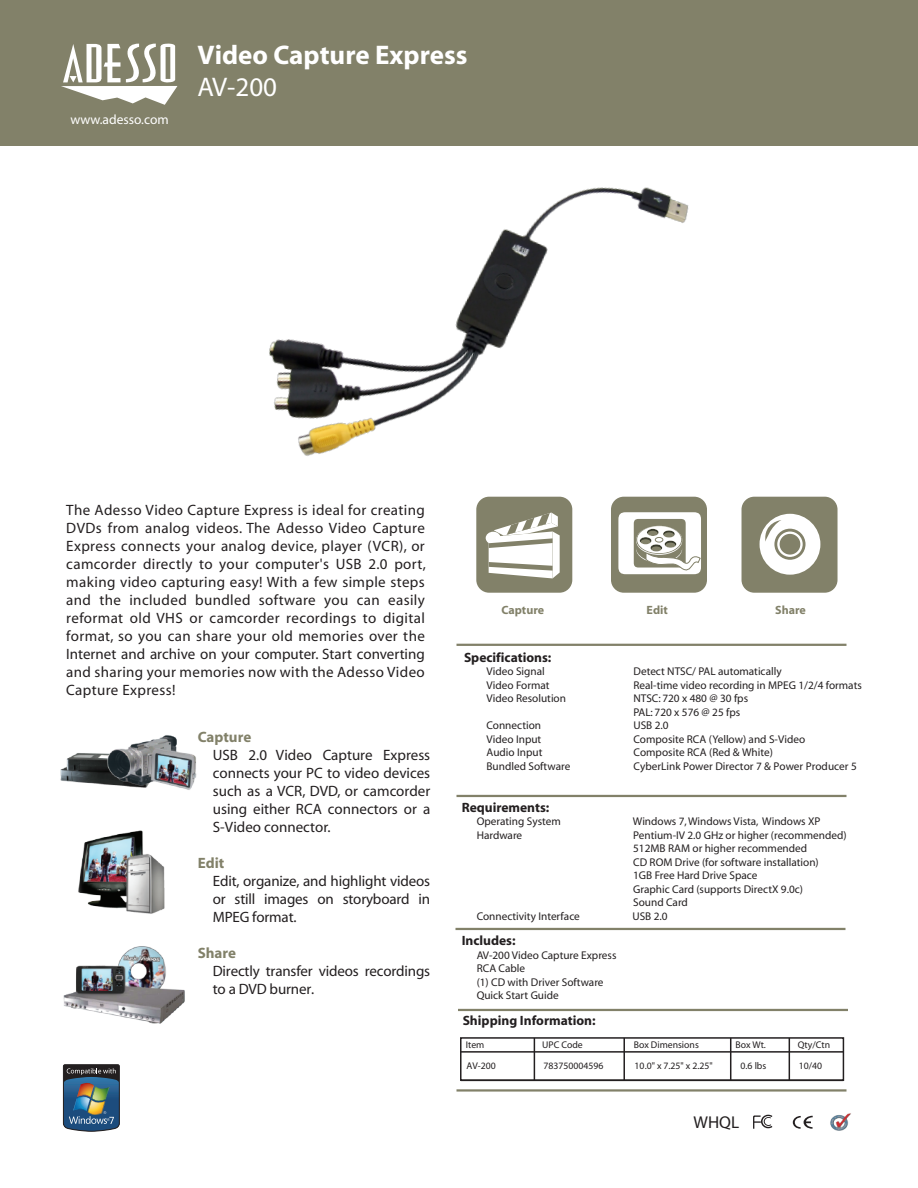
<style>
.page{position:relative;width:918px;height:1188px;background:#fff}
.page>*{position:absolute;margin:0;border:0;box-sizing:border-box;transform-origin:0 0}
.t1{font:700 27px "Myriad";color:#fff}
.t2{font:27px "Myriad";color:#fff}
.t3{font:17.1px "Myriad";color:#231f20}
.t4{font:15px/18px "Myriad";letter-spacing:-.005em;color:#231f20;text-align:justify}
.t5{font:700 15px "Myriad";color:#828169}
.t6{font:700 13.5px "Myriad";color:#231f20}
.t7{font:13.5px "Myriad";color:#fff}
.t8{font:700 12px "Myriad";color:#828169}
.t9{font:11.25px/13.5px "Myriad";color:#231f20}
.t10{font:9.75px "Myriad";color:#231f20}
</style>
<div class="page">
<div style="left:476px;top:497px;width:96px;height:96px;background:#828169;border-radius:13px"></div>
<div style="left:0;top:0;width:918px;height:146px;background:#828169"></div>
<svg style="left:61px;top:43px;width:116px;height:62px"></svg>
<hr style="left:456px;top:644px;width:390px;height:2px;background:#828169">
<hr style="left:456px;top:1089px;width:390px;height:3px;background:#828169">
<hr style="left:456px;top:795px;width:390px;height:2px;background:#828169">
<img style="left:830px;top:1113px;width:21px;height:18px">
<svg style="left:793px;top:1116px;width:20px;height:13px"></svg>
<svg style="left:753px;top:1115px;width:19px;height:14px"></svg>
<hr style="left:455px;top:928px;width:390px;height:2px;background:#828169">
<hr style="left:458px;top:1009px;width:390px;height:2px;background:#828169">
<div style="left:460px;top:1037px;width:384px;height:44px;border:2px solid #231f20"></div>
<hr style="left:461px;top:1051px;width:382px;height:2px;background:#231f20">
<hr style="left:534px;top:1038px;width:1px;height:42px;background:#231f20">
<hr style="left:623px;top:1038px;width:2px;height:42px;background:#231f20">
<hr style="left:730px;top:1038px;width:1px;height:42px;background:#231f20">
<hr style="left:789px;top:1038px;width:1px;height:42px;background:#231f20">
<hr style="left:461px;top:1080px;width:382px;height:1px;background:#231f20">
<div style="left:611px;top:497px;width:96px;height:96px;background:#828169;border-radius:13px"></div>
<div style="left:742px;top:497px;width:96px;height:96px;background:#828169;border-radius:13px"></div>
<img style="left:63px;top:1064px;width:57px;height:68px">
<img style="left:269px;top:187px;width:438px;height:373px">
<svg style="left:486px;top:513px;width:74px;height:65px"></svg>
<svg style="left:760px;top:514px;width:60px;height:61px"></svg>
<svg style="left:618px;top:512px;width:83px;height:62px"></svg>
<svg style="left:655px;top:537px;width:8px;height:5px"></svg>
<img style="left:60px;top:753px;width:44px;height:32px">
<img style="left:104px;top:735px;width:93px;height:55px">
<img style="left:78px;top:830px;width:87px;height:84px">
<img style="left:63px;top:946px;width:122px;height:78px">
<p class="t7" style="left:71px;top:113px;width:100px">www.adesso.com</p>
<h1 class="t1" style="left:198px;top:41px;width:271px">Video Capture Express</h1>
<h1 class="t2" style="left:198px;top:73px;width:81px">AV-200</h1>
<p class="t4" style="left:66px;top:502px;width:361px">The Adesso Video Capture Express is ideal for creating DVDs from analog videos. The Adesso Video Capture Express connects your analog device, player (VCR), or camcorder directly to your computer's USB 2.0 port, making video capturing easy! With a few simple steps and the included bundled software you can easily reformat old VHS or camcorder recordings to digital format, so you can share your old memories over the Internet and archive on your computer. Start converting and sharing your memories now with the Adesso Video Capture Express!</p>
<p class="t5" style="left:198px;top:729px;width:55px">Capture</p>
<p class="t4" style="left:213px;top:747px;width:219px">USB 2.0 Video Capture Express connects your PC to video devices such as a VCR, DVD, or camcorder using either RCA connectors or a S-Video connector.</p>
<p class="t5" style="left:198px;top:855px;width:28px">Edit</p>
<p class="t4" style="left:213px;top:873px;width:219px">Edit, organize, and highlight videos or still images on storyboard in MPEG format.</p>
<p class="t5" style="left:198px;top:945px;width:40px">Share</p>
<p class="t4" style="left:213px;top:963px;width:219px">Directly transfer videos recordings to a DVD burner.</p>
<p class="t8" style="left:501px;top:604px;width:44px">Capture</p>
<p class="t8" style="left:647px;top:604px;width:23px">Edit</p>
<p class="t8" style="left:775px;top:604px;width:32px">Share</p>
<p class="t6" style="left:464px;top:650px;width:89px">Specifications:</p>
<p class="t9" style="left:487px;top:665px;width:60px">Video Signal</p>
<p class="t9" style="left:634px;top:665px;width:150px">Detect NTSC/ PAL automatically</p>
<p class="t9" style="left:487px;top:679px;width:65px">Video Format</p>
<p class="t9" style="left:634px;top:679px;width:230px">Real-time video recording in MPEG 1/2/4 formats</p>
<p class="t9" style="left:487px;top:692px;width:81px">Video Resolution</p>
<p class="t9" style="left:634px;top:692px;width:116px">NTSC: 720 x 480 @ 30 fps<br>PAL: 720 x 576 @ 25 fps</p>
<p class="t9" style="left:487px;top:719px;width:56px">Connection</p>
<p class="t9" style="left:634px;top:719px;width:37px">USB 2.0</p>
<p class="t9" style="left:487px;top:733px;width:56px">Video Input</p>
<p class="t9" style="left:634px;top:733px;width:173px">Composite RCA (Yellow) and S-Video</p>
<p class="t9" style="left:487px;top:746px;width:58px">Audio Input</p>
<p class="t9" style="left:634px;top:746px;width:141px">Composite RCA (Red &amp; White)</p>
<p class="t9" style="left:487px;top:760px;width:85px">Bundled Software</p>
<p class="t9" style="left:634px;top:760px;width:225px">CyberLink Power Director 7 &amp; Power Producer 5</p>
<p class="t6" style="left:462px;top:800px;width:89px">Requirements:</p>
<p class="t9" style="left:477px;top:815px;width:86px">Operating System</p>
<p class="t9" style="left:633px;top:815px;width:189px">Windows 7, Windows Vista, Windows XP</p>
<p class="t9" style="left:477px;top:829px;width:47px">Hardware</p>
<p class="t9" style="left:633px;top:829px;width:215px">Pentium-IV 2.0 GHz or higher (recommended)<br>512MB RAM or higher recommended<br>CD ROM Drive (for software installation)<br>1GB Free Hard Drive Space<br>Graphic Card (supports DirectX 9.0c)<br>Sound Card</p>
<p class="t9" style="left:477px;top:910px;width:105px">Connectivity Interface</p>
<p class="t9" style="left:632px;top:910px;width:37px">USB 2.0</p>
<p class="t6" style="left:462px;top:934px;width:55px">Includes:</p>
<p class="t9" style="left:477px;top:949px;width:141px">AV-200 Video Capture Express<br>RCA Cable<br>(1) CD with Driver Software<br>Quick Start Guide</p>
<p class="t6" style="left:463px;top:1014px;width:134px">Shipping Information:</p>
<p class="t10" style="left:466px;top:1040px;width:20px">Item</p>
<p class="t10" style="left:542px;top:1040px;width:42px">UPC Code</p>
<p class="t10" style="left:634px;top:1040px;width:67px">Box Dimensions</p>
<p class="t10" style="left:736px;top:1040px;width:32px">Box Wt.</p>
<p class="t10" style="left:798px;top:1040px;width:34px">Qty/Ctn</p>
<p class="t10" style="left:466px;top:1061px;width:31px">AV-200</p>
<p class="t10" style="left:543px;top:1061px;width:62px">783750004596</p>
<p class="t10" style="left:635px;top:1061px;width:80px">10.0" x 7.25" x 2.25"</p>
<p class="t10" style="left:741px;top:1061px;width:27px">0.6 lbs</p>
<p class="t10" style="left:799px;top:1061px;width:25px">10/40</p>
<p class="t3" style="left:693px;top:1114px;width:47px">WHQL</p>
</div>
